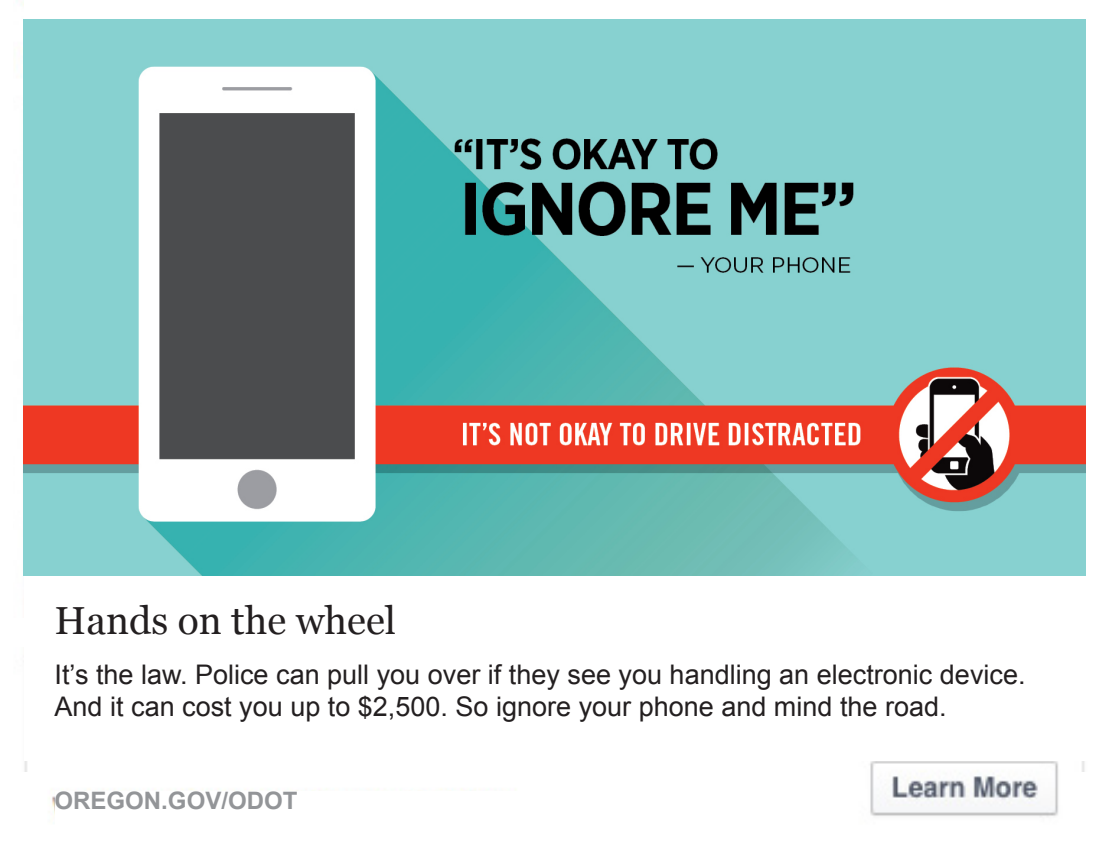
<style>
.page{position:relative;width:1110px;height:868px;background:#fff}
.page>*{position:absolute;margin:0;border:0;box-sizing:border-box;transform-origin:0 0}
.t1{font:39px "Georgia";color:#231f20}
.t2{font:27px/32.4px "Arial";color:#231f20}
.t3{font:700 24px "Arial";color:#939598}
</style>
<div class="page">
<img style="left:52px;top:761px;width:1007px;height:56px">
<img style="left:24px;top:20px;width:1061px;height:555px">
<div style="left:55px;top:791px;width:762px;height:45px;background:#fff"></div>
<p class="t1" style="left:55px;top:598px;width:343px">Hands on the wheel</p>
<p class="t2" style="left:55px;top:657px;width:972px">It’s the law. Police can pull you over if they see you handling an electronic device.<br>And it can cost you up to $2,500. So ignore your phone and mind the road.</p>
<p class="t3" style="left:55px;top:786px;width:244px">OREGON.GOV/ODOT</p>
</div>
